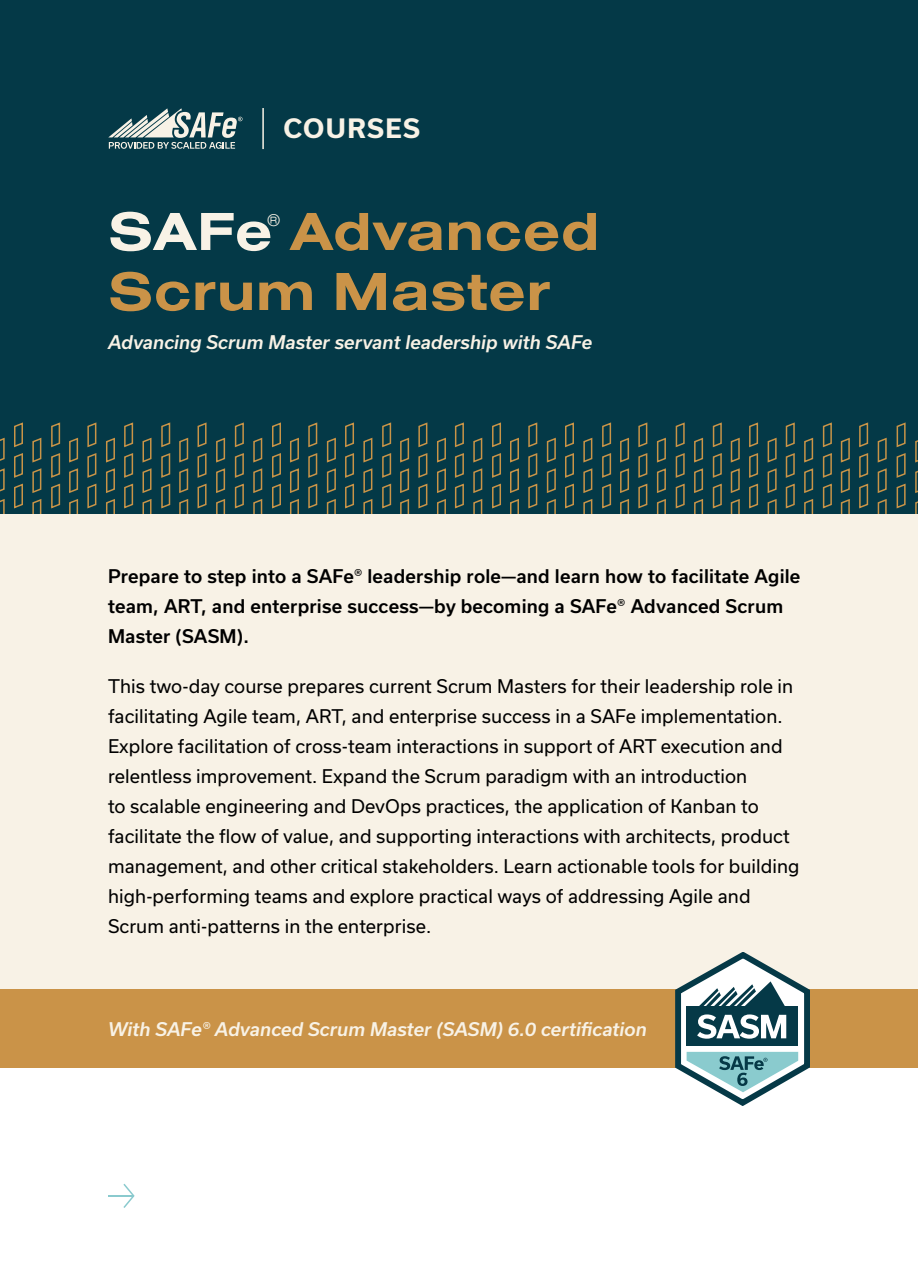
<style>
.page{position:relative;width:918px;height:1264px;background:#fff}
.page>*{position:absolute;margin:0;border:0;box-sizing:border-box;transform-origin:0 0}
.t1{font:700 55.5px/60px "Nimbus San Ext";color:#ca9348}
.t2{font:700 25.5px "Usual";letter-spacing:.055em;color:#f8f2e6}
.t3{font:18px/30px "Usual";letter-spacing:.005em;color:#000}
.t4{font:500 18px/30px "Usual";letter-spacing:.01em;color:#000}
.t5{font:italic 500 18px "Usual";color:#f8f2e6}
.t6{font:300 17.55px "Nimbus San Ext";color:#f8f2e6}
.s1{color:#f8f2e6}
</style>
<div class="page">
<div style="left:0;top:0;width:918px;height:1040px;background:#f8f2e6"></div>
<div style="left:0;top:989px;width:918px;height:79px;background:#ca9348"></div>
<div style="left:0;top:0;width:918px;height:513px;background:#043947"></div>
<svg style="left:14px;top:422px;width:432px;height:91px"></svg>
<svg style="left:454px;top:422px;width:464px;height:91px"></svg>
<svg style="left:675px;top:952px;width:135px;height:153px"></svg>
<hr style="left:262px;top:108px;width:2px;height:41px;background:#f8f2e6">
<svg style="left:108px;top:108px;width:135px;height:41px"></svg>
<svg style="left:108px;top:1183px;width:27px;height:25px"></svg>
<h2 class="t2" style="left:283px;top:114px;width:138px">COURSES</h2>
<h1 class="t1" style="left:108px;top:199px;width:493px"><span class="s1">SAFe</span> Advanced<br>Scrum Master</h1>
<p class="t6" style="left:267px;top:208px;width:15px">®</p>
<p class="t5" style="left:108px;top:331px;width:486px">Advancing Scrum Master servant leadership with SAFe</p>
<p class="t4" style="left:108px;top:561px;width:694px">Prepare to step into a SAFe® leadership role—and learn how to facilitate Agile team, ART, and enterprise success—by becoming a SAFe® Advanced Scrum<br>Master (SASM).</p>
<p class="t3" style="left:108px;top:671px;width:693px">This two-day course prepares current Scrum Masters for their leadership role in facilitating Agile team, ART, and enterprise success in a SAFe implementation.<br>Explore facilitation of cross-team interactions in support of ART execution and relentless improvement. Expand the Scrum paradigm with an introduction<br>to scalable engineering and DevOps practices, the application of Kanban to facilitate the flow of value, and supporting interactions with architects, product management, and other critical stakeholders. Learn actionable tools for building high-performing teams and explore practical ways of addressing Agile and Scrum anti-patterns in the enterprise.</p>
<p class="t5" style="left:108px;top:1018px;width:540px">With SAFe® Advanced Scrum Master (SASM) 6.0 certification</p>
</div>
